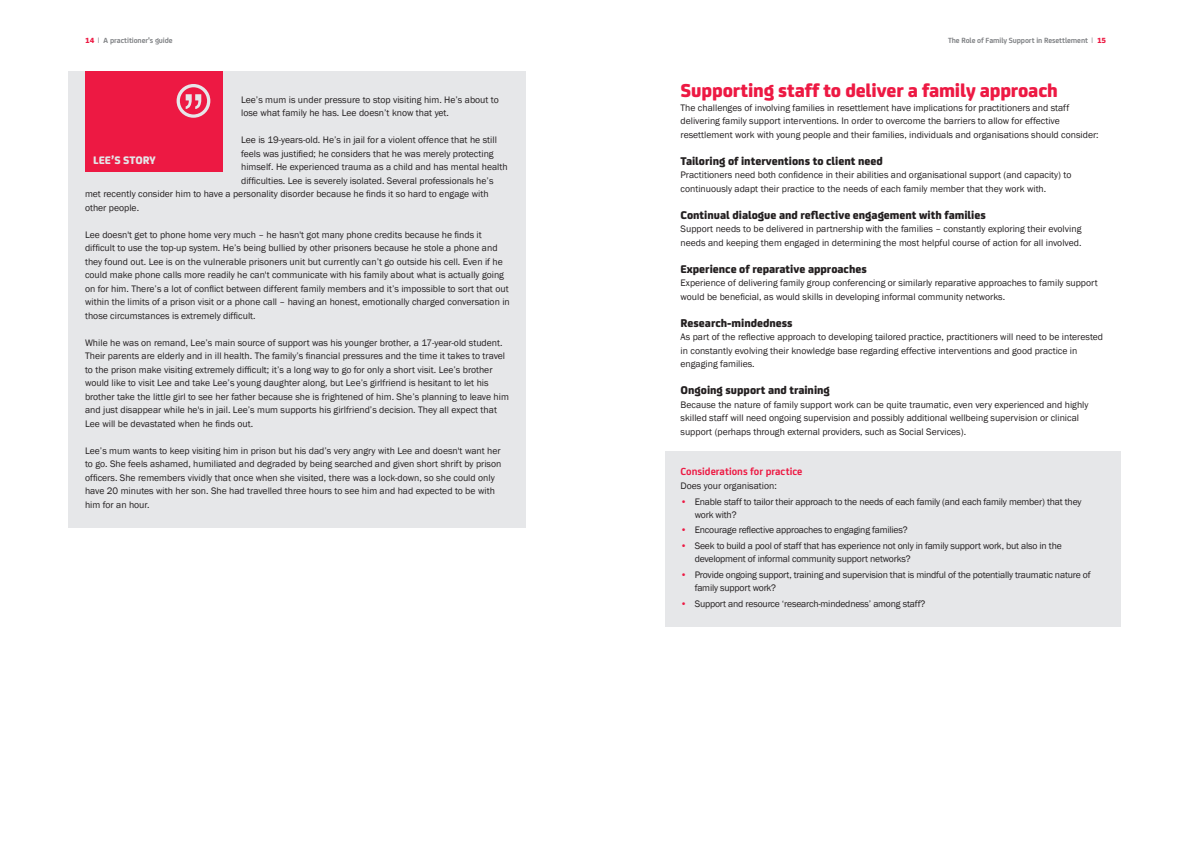
<style>
.page{position:relative;width:1191px;height:842px;background:#fff}
.page>*{position:absolute;margin:0;border:0;box-sizing:border-box;transform-origin:0 0}
.t1{font:800 20px "FS Joey";letter-spacing:-.005em;color:#ed1943}
.t2{font:800 12px "FS Joey";color:#231f20}
.t3{font:800 11.7px "FS Joey";letter-spacing:-.005em;color:#e4e5e7}
.t4{font:700 11px "FS Joey";color:#ed1943}
.t5{font:9.7px/13.5px "Franklin Gothic";color:#231f20}
.t6{font:9.7px/13px "Franklin Gothic";letter-spacing:-.02em;color:#231f20}
.t7{font:700 8px "FS Joey";letter-spacing:-.01em;color:#808285}
.s1{font-weight:800;color:#ed1943}
.s2{font-family:"Times";font-weight:400}
.s3{color:#ed1943}
</style>
<div class="page">
<div style="left:68px;top:72px;width:458px;height:456px;background:#e6e7e9"></div>
<div style="left:85px;top:72px;width:138px;height:100px;background:#ed1943"></div>
<div style="left:177px;top:84px;width:33px;height:34px;border:3px solid #e6e7e9;border-radius:50%"></div>
<svg style="left:186px;top:94px;width:15px;height:15px"></svg>
<div style="left:665px;top:451px;width:456px;height:175px;background:#e6e7e9"></div>
<p class="t7" style="left:85px;top:34px;width:89px"><span class="s1">14</span> <span class="s2">|</span> A practitioner's guide</p>
<p class="t7" style="left:948px;top:34px;width:160px">The Role of Family Support in Resettlement <span class="s2">|</span> <span class="s1">15</span></p>
<p class="t5" style="left:241px;top:93px;width:259px">Lee’s mum is under pressure to stop visiting him. He’s about to lose what family he has. Lee doesn’t know that yet.</p>
<p class="t5" style="left:241px;top:134px;width:257px">Lee is 19-years-old. He’s in jail for a violent offence that he still</p>
<p class="t5" style="left:241px;top:147px;width:254px">feels was justified; he considers that he was merely protecting</p>
<p class="t5" style="left:241px;top:161px;width:268px">himself. He experienced trauma as a child and has mental health</p>
<p class="t5" style="left:241px;top:174px;width:254px">difficulties. Lee is severely isolated. Several professionals he’s</p>
<p class="t5" style="left:85px;top:188px;width:405px">met recently consider him to have a personality disorder because he finds it so hard to engage with</p>
<p class="t5" style="left:85px;top:201px;width:56px">other people.</p>
<p class="t5" style="left:85px;top:228px;width:426px">Lee doesn't get to phone home very much – he hasn't got many phone credits because he finds it difficult to use the top-up system. He’s being bullied by other prisoners because he stole a phone and they found out. Lee is on the vulnerable prisoners unit but currently can’t go outside his cell. Even if he could make phone calls more readily he can't communicate with his family about what is actually going on for him. There’s a lot of conflict between different family members and it’s impossible to sort that out within the limits of a prison visit or a phone call – having an honest, emotionally charged conversation in those circumstances is extremely difficult.</p>
<p class="t5" style="left:85px;top:336px;width:425px">While he was on remand, Lee’s main source of support was his younger brother, a 17-year-old student.<br>Their parents are elderly and in ill health. The family’s financial pressures and the time it takes to travel to the prison make visiting extremely difficult; it’s a long way to go for only a short visit. Lee’s brother would like to visit Lee and take Lee’s young daughter along, but Lee’s girlfriend is hesitant to let his brother take the little girl to see her father because she is frightened of him. She’s planning to leave him and just disappear while he's in jail. Lee’s mum supports his girlfriend’s decision. They all expect that Lee will be devastated when he finds out.</p>
<p class="t5" style="left:85px;top:444px;width:418px">Lee’s mum wants to keep visiting him in prison but his dad’s very angry with Lee and doesn't want her to go. She feels ashamed, humiliated and degraded by being searched and given short shrift by prison officers. She remembers vividly that once when she visited, there was a lock-down, so she could only have 20 minutes with her son. She had travelled three hours to see him and had expected to be with him for an hour.</p>
<p class="t3" style="left:93px;top:151px;width:64px">LEE’S STORY</p>
<h1 class="t1" style="left:680px;top:75px;width:379px">Supporting staff to deliver a family approach</h1>
<p class="t5" style="left:680px;top:101px;width:419px">The challenges of involving families in resettlement have implications for practitioners and staff delivering family support interventions. In order to overcome the barriers to allow for effective resettlement work with young people and their families, individuals and organisations should consider:</p>
<p class="t2" style="left:680px;top:151px;width:204px">Tailoring of interventions to client need</p>
<p class="t5" style="left:680px;top:168px;width:392px">Practitioners need both confidence in their abilities and organisational support (and capacity) to continuously adapt their practice to the needs of each family member that they work with.</p>
<p class="t2" style="left:680px;top:205px;width:307px">Continual dialogue and reflective engagement with families</p>
<p class="t5" style="left:680px;top:222px;width:402px">Support needs to be delivered in partnership with the families – constantly exploring their evolving needs and keeping them engaged in determining the most helpful course of action for all involved.</p>
<p class="t2" style="left:680px;top:259px;width:188px">Experience of reparative approaches</p>
<p class="t5" style="left:680px;top:276px;width:418px">Experience of delivering family group conferencing or similarly reparative approaches to family support would be beneficial, as would skills in developing informal community networks.</p>
<p class="t2" style="left:680px;top:313px;width:114px">Research-mindedness</p>
<p class="t5" style="left:680px;top:330px;width:424px">As part of the reflective approach to developing tailored practice, practitioners will need to be interested in constantly evolving their knowledge base regarding effective interventions and good practice in engaging families.</p>
<p class="t2" style="left:680px;top:381px;width:151px">Ongoing support and training</p>
<p class="t5" style="left:680px;top:398px;width:409px">Because the nature of family support work can be quite traumatic, even very experienced and highly skilled staff will need ongoing supervision and possibly additional wellbeing supervision or clinical support (perhaps through external providers, such as Social Services).</p>
<p class="t4" style="left:680px;top:463px;width:123px">Considerations for practice</p>
<p class="t5" style="left:680px;top:479px;width:98px">Does your organisation:</p>
<p class="t6" style="left:694px;top:495px;width:388px;text-indent:-14px"><span class="s3">•</span> Enable staff to tailor their approach to the needs of each family (and each family member) that they work with?</p>
<p class="t6" style="left:680px;top:524px;width:228px"><span class="s3">•</span> Encourage reflective approaches to engaging families?</p>
<p class="t6" style="left:694px;top:540px;width:368px;text-indent:-14px"><span class="s3">•</span> Seek to build a pool of staff that has experience not only in family support work, but also in the development of informal community support networks?</p>
<p class="t6" style="left:694px;top:569px;width:397px;text-indent:-14px"><span class="s3">•</span> Provide ongoing support, training and supervision that is mindful of the potentially traumatic nature of family support work?</p>
<p class="t6" style="left:680px;top:597px;width:246px"><span class="s3">•</span> Support and resource ‘research-mindedness’ among staff?</p>
</div>
